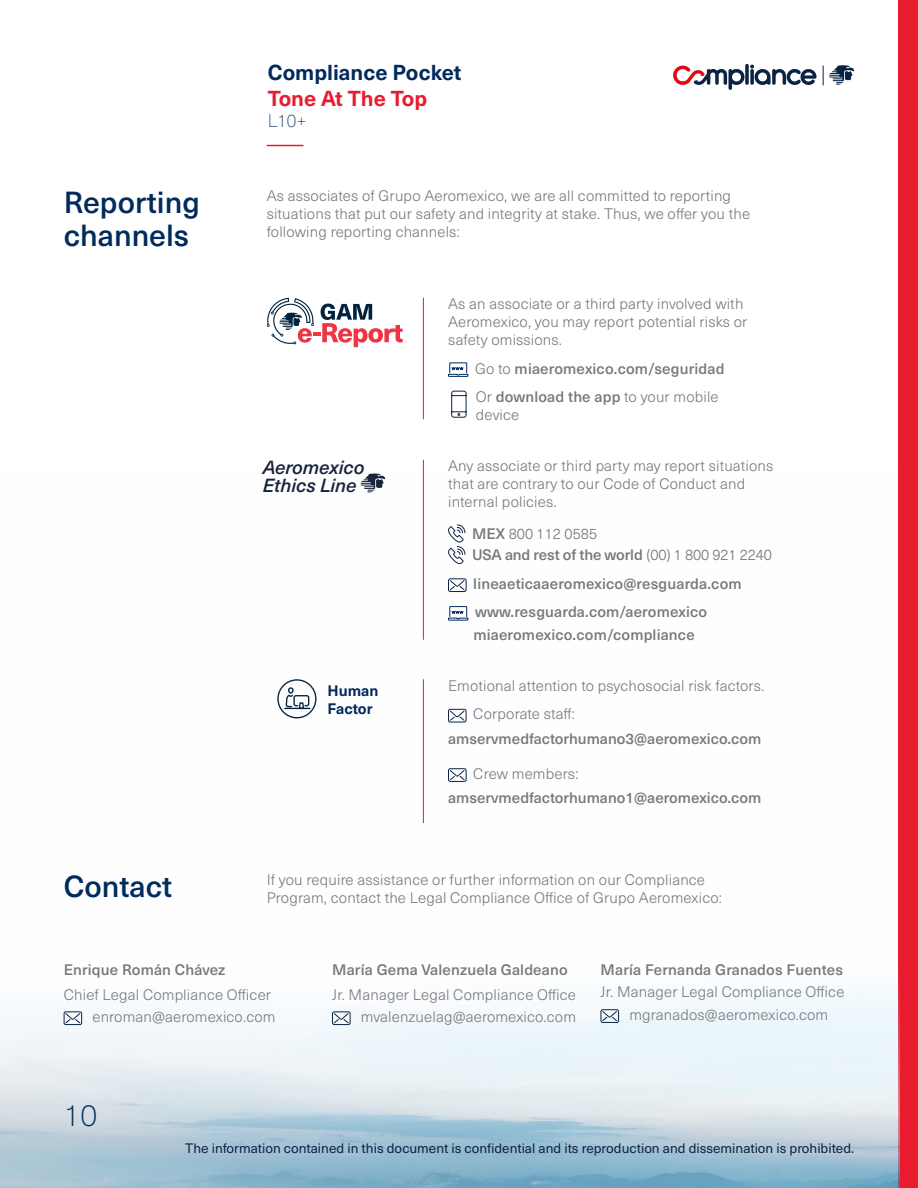
<style>
.page{position:relative;width:918px;height:1188px;background:#fff}
.page>*{position:absolute;margin:0;border:0;box-sizing:border-box;transform-origin:0 0}
.t1{font:100 37.5px "Neue Haas Unica Pro";color:#002b5c}
.t2{font:500 30px/33px "Neue Haas Unica Pro";color:#002b5c}
.t3{font:700 21.3px "Neue Haas Unica Pro";color:#002b5c}
.t4{font:700 21.3px "Neue Haas Unica Pro";color:#e91b2f}
.t5{font:italic 500 18.75px/18.5px "Neue Haas Unica Pro";letter-spacing:-.005em;color:#18233c}
.t6{font:100 18px "Neue Haas Unica Pro";color:#002b5c}
.t7{font:300 15px/18px "Neue Haas Unica Pro";letter-spacing:.01em;color:#76787b}
.t8{font:500 15px "Neue Haas Unica Pro";letter-spacing:.01em;color:#76787b}
.t9{font:700 15px/18px "Neue Haas Unica Pro";color:#002b5c}
.t10{font:13.5px "Neue Haas Unica Pro";color:#0b2343}
.s1{font-weight:300}
.s2{font-weight:500}
</style>
<div class="page">
<div style="left:899px;top:0;width:19px;height:1188px;background:#e91b2f"></div>
<img style="left:0;top:469px;width:899px;height:719px">
<hr style="left:267px;top:145px;width:36px;height:1px;background:#e91b2f">
<svg style="left:673px;top:64px;width:144px;height:26px"></svg>
<svg style="left:823px;top:65px;width:31px;height:20px"></svg>
<svg style="left:267px;top:298px;width:136px;height:49px"></svg>
<svg style="left:448px;top:362px;width:21px;height:15px"></svg>
<svg style="left:448px;top:709px;width:19px;height:14px"></svg>
<svg style="left:448px;top:768px;width:19px;height:14px"></svg>
<hr style="left:423px;top:298px;width:1px;height:121px;background:#e91b2f">
<hr style="left:423px;top:679px;width:1px;height:144px;background:#e91b2f">
<div style="left:277px;top:679px;width:40px;height:39px;border:1px solid #002340;border-radius:50%"></div>
<svg style="left:284px;top:687px;width:27px;height:23px"></svg>
<svg style="left:63px;top:1011px;width:19px;height:14px"></svg>
<svg style="left:332px;top:1011px;width:19px;height:14px"></svg>
<svg style="left:600px;top:1009px;width:19px;height:14px"></svg>
<svg style="left:451px;top:391px;width:16px;height:27px"></svg>
<svg style="left:446px;top:524px;width:20px;height:43px"></svg>
<svg style="left:448px;top:578px;width:19px;height:14px"></svg>
<svg style="left:448px;top:606px;width:21px;height:15px"></svg>
<hr style="left:423px;top:460px;width:1px;height:180px;background:#e91b2f">
<svg style="left:361px;top:473px;width:24px;height:20px"></svg>
<p class="t2" style="left:64px;top:186px;width:138px">Reporting channels</p>
<p class="t2" style="left:64px;top:870px;width:110px">Contact</p>
<h3 class="t3" style="left:268px;top:59px;width:195px">Compliance Pocket</h3>
<h3 class="t4" style="left:268px;top:85px;width:161px">Tone At The Top</h3>
<p class="t6" style="left:268px;top:110px;width:40px">L10+</p>
<p class="t7" style="left:267px;top:187px;width:485px">As associates of Grupo Aeromexico, we are all committed to reporting situations that put our safety and integrity at stake. Thus, we offer you the following reporting channels:</p>
<p class="t5" style="left:263px;top:458px;width:103px">Aeromexico<br>Ethics Line</p>
<p class="t9" style="left:327px;top:681px;width:52px">Human<br>Factor</p>
<p class="t7" style="left:448px;top:295px;width:301px">As an associate or a third party involved with<br>Aeromexico, you may report potential risks or safety omissions.</p>
<p class="t8" style="left:475px;top:359px;width:251px"><span class="s1">Go to</span> miaeromexico.com/seguridad</p>
<p class="t7" style="left:476px;top:388px;width:244px">Or <span class="s2">download the app</span> to your mobile device</p>
<p class="t7" style="left:448px;top:457px;width:327px">Any associate or third party may report situations that are contrary to our Code of Conduct and internal policies.</p>
<p class="t7" style="left:472px;top:523px;width:301px;line-height:21.6px"><span class="s2">MEX</span> 800 112 0585<br><span class="s2">USA and rest of the world</span> (00) 1 800 921 2240</p>
<p class="t8" style="left:473px;top:574px;width:270px">lineaeticaaeromexico@resguarda.com</p>
<p class="t8" style="left:475px;top:603px;width:234px">www.resguarda.com/aeromexico</p>
<p class="t8" style="left:473px;top:625px;width:223px">miaeromexico.com/compliance</p>
<p class="t7" style="left:448px;top:677px;width:317px">Emotional attention to psychosocial risk factors.</p>
<p class="t7" style="left:473px;top:705px;width:103px">Corporate staff:</p>
<p class="t8" style="left:448px;top:729px;width:315px">amservmedfactorhumano3@aeromexico.com</p>
<p class="t7" style="left:473px;top:765px;width:107px">Crew members:</p>
<p class="t8" style="left:448px;top:789px;width:315px">amservmedfactorhumano1@aeromexico.com</p>
<p class="t7" style="left:267px;top:871px;width:440px">If you require assistance or further information on our Compliance</p>
<p class="t7" style="left:267px;top:889px;width:457px">Program, contact the Legal Compliance Office of Grupo Aeromexico:</p>
<p class="t8" style="left:64px;top:961px;width:163px">Enrique Román Chávez</p>
<p class="t7" style="left:64px;top:986px;width:209px">Chief Legal Compliance Officer</p>
<p class="t7" style="left:92px;top:1008px;width:185px">enroman@aeromexico.com</p>
<p class="t1" style="left:64px;top:1091px;width:35px">10</p>
<p class="t8" style="left:332px;top:961px;width:237px">María Gema Valenzuela Galdeano</p>
<p class="t7" style="left:332px;top:986px;width:245px">Jr. Manager Legal Compliance Office</p>
<p class="t7" style="left:361px;top:1008px;width:217px">mvalenzuelag@aeromexico.com</p>
<p class="t8" style="left:601px;top:961px;width:244px">María Fernanda Granados Fuentes</p>
<p class="t7" style="left:601px;top:983px;width:245px">Jr. Manager Legal Compliance Office</p>
<p class="t7" style="left:629px;top:1006px;width:200px">mgranados@aeromexico.com</p>
<p class="t10" style="left:185px;top:1141px;width:670px">The information contained in this document is confidential and its reproduction and dissemination is prohibited.</p>
</div>
